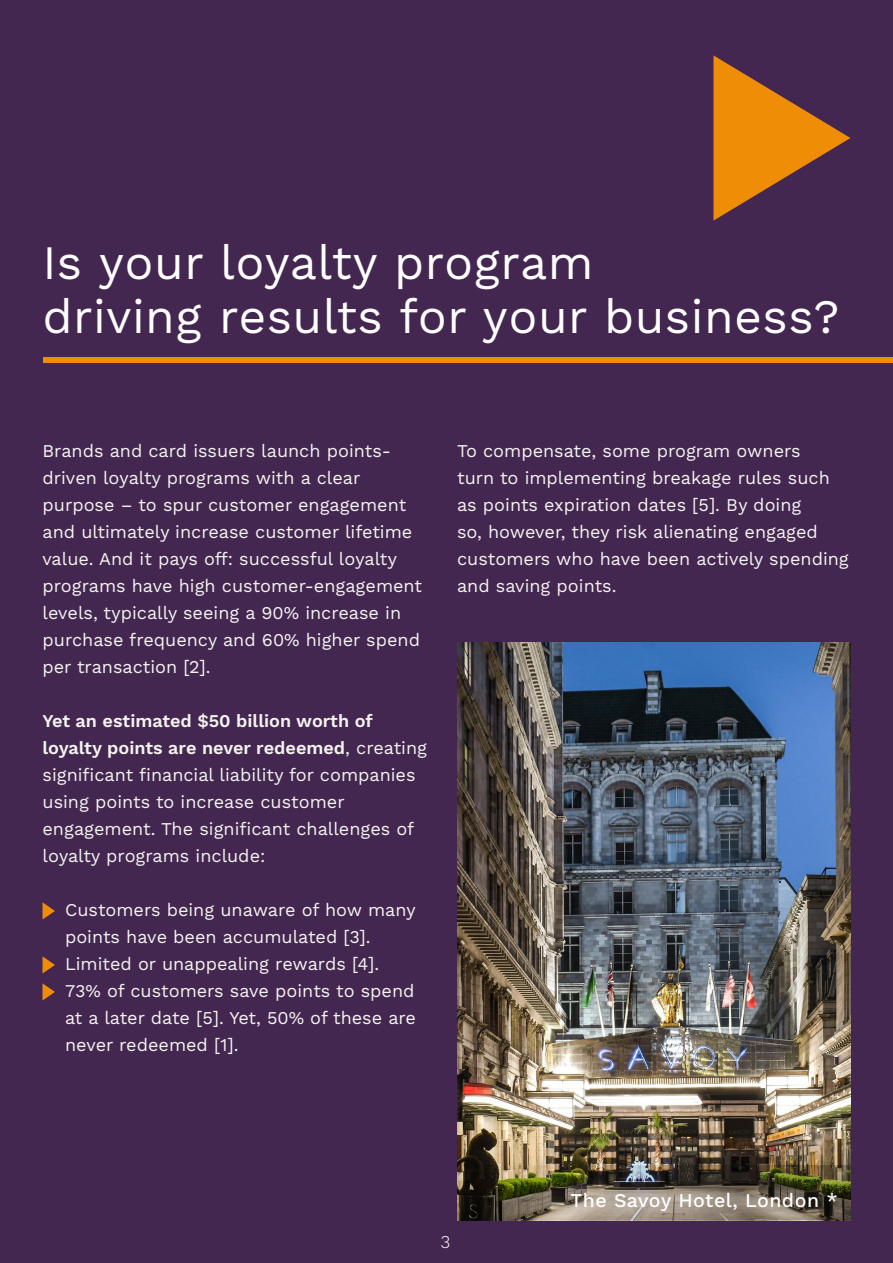
<style>
.page{position:relative;width:893px;height:1263px;background:#442751}
.page>*{position:absolute;margin:0;border:0;box-sizing:border-box;transform-origin:0 0}
.t1{font:48px/54px "Work Sans";letter-spacing:.01em;color:#fff}
.t2{font:500 19.5px "Work Sans";letter-spacing:.02em;color:#fff}
.t3{font:18px/27px "Work Sans";color:#f5f4f0}
.t4{font:300 18px "Work Sans";color:#fff}
.s1{font-weight:600}
</style>
<div class="page">
<div style="left:43px;top:357px;width:850px;height:6px;background:#ef8d07"></div>
<img style="left:457px;top:643px;width:393px;height:522px">
<svg style="left:713px;top:55px;width:137px;height:166px;background:#99592c"></svg>
<svg style="left:43px;top:902px;width:12px;height:17px"></svg>
<svg style="left:43px;top:956px;width:12px;height:17px"></svg>
<svg style="left:43px;top:983px;width:12px;height:17px"></svg>
<img style="left:457px;top:1165px;width:393px;height:55px">
<h1 class="t1" style="left:43px;top:238px;width:798px">Is your loyalty program<br>driving results for your business?</h1>
<p class="t3" style="left:43px;top:438px;width:381px">Brands and card issuers launch points&shy;driven loyalty programs with a clear purpose – to spur customer engagement and ultimately increase customer lifetime value. And it pays off: successful loyalty programs have high customer-engagement levels, typically seeing a 90% increase in purchase frequency and 60% higher spend per transaction [2].</p>
<p class="t3" style="left:43px;top:708px;width:386px"><span class="s1">Yet an estimated $50 billion worth of loyalty points are never redeemed</span>, creating significant financial liability for companies using points to increase customer engagement. The significant challenges of loyalty programs include:</p>
<p class="t3" style="left:65px;top:897px;width:353px">Customers being unaware of how many points have been accumulated [3].<br>Limited or unappealing rewards [4].<br>73% of customers save points to spend at a later date [5]. Yet, 50% of these are never redeemed [1].</p>
<p class="t3" style="left:457px;top:438px;width:393px">To compensate, some program owners<br>turn to implementing breakage rules such as points expiration dates [5]. By doing<br>so, however, they risk alienating engaged customers who have been actively spending and saving points.</p>
<p class="t4" style="left:440px;top:1231px;width:11px">3</p>
<p class="t2" style="left:571px;top:1189px;width:269px">The Savoy Hotel, London *</p>
</div>
